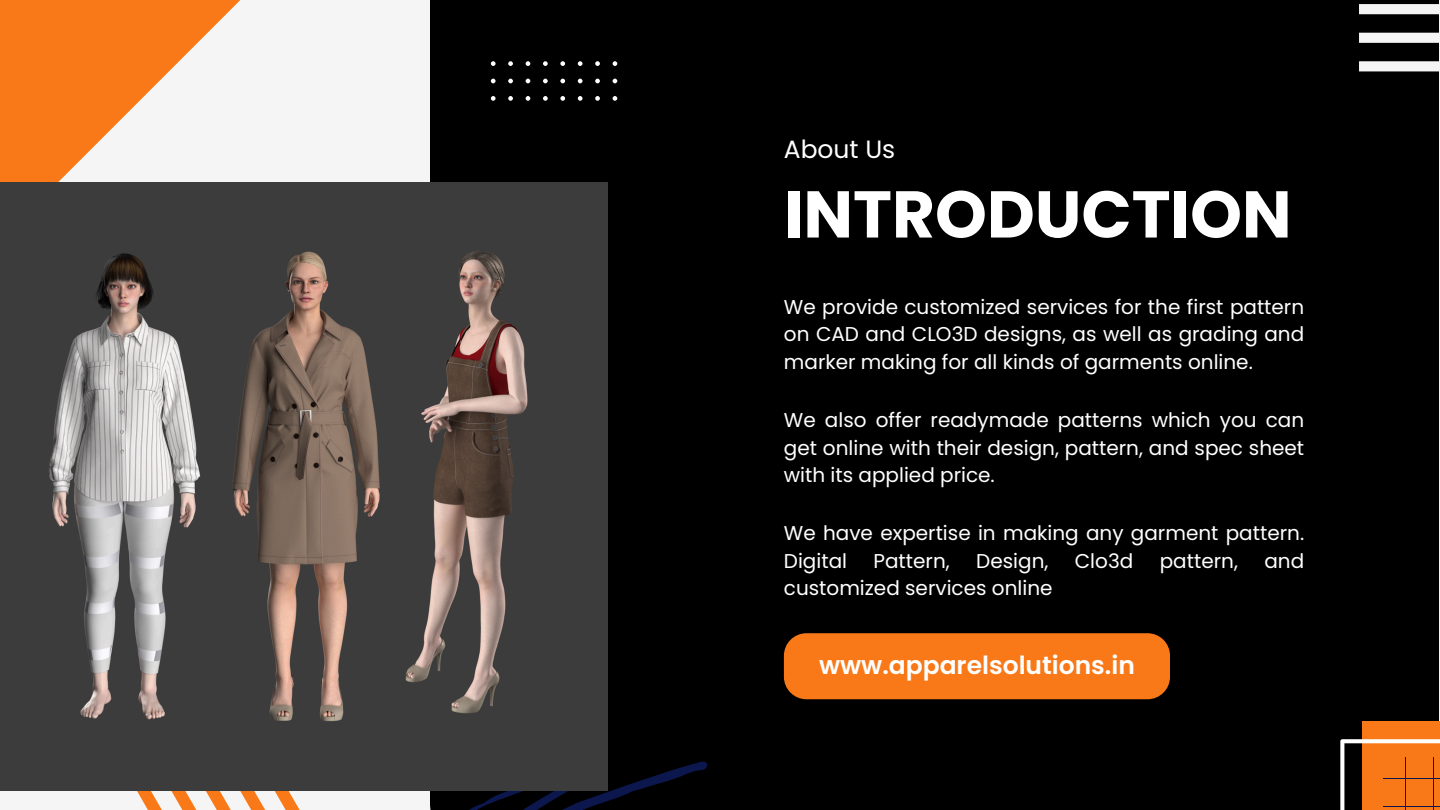
<style>
.page{position:relative;width:1440px;height:810px;background:#f5f5f5}
.page>*{position:absolute;margin:0;border:0;box-sizing:border-box;transform-origin:0 0}
.t1{font:700 66px "Poppins";color:#fff}
.t2{font:600 25px "Poppins";color:#fff}
.t3{font:25px "Poppins";color:#fff}
.t4{font:20px/27.8px "Poppins";color:#fff;text-align:justify}
</style>
<div class="page">
<div style="left:430px;top:0;width:1008px;height:810px;background:#000"></div>
<svg style="left:463px;top:762px;width:244px;height:48px;background:#030611"></svg>
<div style="left:784px;top:633px;width:386px;height:66px;background:#f97918;border-radius:22px"></div>
<svg style="left:0;top:0;width:240px;height:183px;fill:#f97918"></svg>
<div style="left:1362px;top:722px;width:78px;height:88px;background:#f97918"></div>
<svg style="left:1341px;top:739px;width:99px;height:71px"></svg>
<hr style="left:1383px;top:779px;width:57px;height:1px;background:#0b174d">
<hr style="left:1383px;top:807px;width:57px;height:1px;background:#0b174d">
<hr style="left:1433px;top:757px;width:1px;height:53px;background:#0b174d">
<hr style="left:1405px;top:757px;width:1px;height:53px;background:#0b174d">
<svg style="left:491px;top:61px;width:5px;height:5px"></svg>
<svg style="left:508px;top:61px;width:5px;height:5px"></svg>
<svg style="left:526px;top:61px;width:4px;height:5px"></svg>
<svg style="left:543px;top:61px;width:5px;height:5px"></svg>
<svg style="left:560px;top:61px;width:5px;height:5px"></svg>
<svg style="left:578px;top:61px;width:5px;height:5px"></svg>
<svg style="left:595px;top:61px;width:5px;height:5px"></svg>
<svg style="left:613px;top:61px;width:4px;height:5px"></svg>
<svg style="left:491px;top:79px;width:5px;height:4px"></svg>
<svg style="left:508px;top:79px;width:5px;height:4px"></svg>
<svg style="left:526px;top:79px;width:4px;height:4px"></svg>
<svg style="left:543px;top:79px;width:5px;height:4px"></svg>
<svg style="left:560px;top:79px;width:5px;height:4px"></svg>
<svg style="left:578px;top:79px;width:5px;height:4px"></svg>
<svg style="left:595px;top:79px;width:5px;height:4px"></svg>
<svg style="left:613px;top:79px;width:4px;height:4px"></svg>
<svg style="left:491px;top:96px;width:5px;height:5px"></svg>
<svg style="left:508px;top:96px;width:5px;height:5px"></svg>
<svg style="left:526px;top:96px;width:4px;height:5px"></svg>
<svg style="left:543px;top:96px;width:5px;height:5px"></svg>
<svg style="left:560px;top:96px;width:5px;height:5px"></svg>
<svg style="left:578px;top:96px;width:5px;height:5px"></svg>
<svg style="left:595px;top:96px;width:5px;height:5px"></svg>
<svg style="left:613px;top:96px;width:4px;height:5px"></svg>
<svg style="left:1359px;top:4px;width:80px;height:10px"></svg>
<svg style="left:1359px;top:33px;width:80px;height:10px"></svg>
<svg style="left:1359px;top:61px;width:80px;height:10px"></svg>
<svg style="left:136px;top:790px;width:172px;height:20px"></svg>
<img style="left:0;top:183px;width:608px;height:607px">
<p class="t3" style="left:784px;top:131px;width:113px">About Us</p>
<p class="t1" style="left:784px;top:168px;width:509px">INTRODUCTION</p>
<p class="t4" style="left:784px;top:293px;width:522px">We provide customized services for the first pattern on CAD and CLO3D designs, as well as grading and marker making for all kinds of garments online.</p>
<h3 class="t4" style="left:784px;top:406px;width:522px">We also offer readymade patterns which you can get online with their design, pattern, and spec sheet with its applied price.</h3>
<h1 class="t4" style="left:784px;top:519px;width:522px">We have expertise in making any garment pattern.<br>Digital</h1>
<h1 class="t4" style="left:874px;top:547px;width:78px">Pattern,</h1>
<h1 class="t4" style="left:976px;top:547px;width:74px">Design,</h1>
<h1 class="t4" style="left:1075px;top:547px;width:60px">Clo3d</h1>
<h1 class="t4" style="left:1160px;top:547px;width:80px">pattern,</h1>
<h1 class="t4" style="left:1264px;top:547px;width:41px">and</h1>
<h1 class="t4" style="left:784px;top:575px;width:270px">customized services online</h1>
<p class="t2" style="left:819px;top:648px;width:317px">www.apparelsolutions.in</p>
</div>
